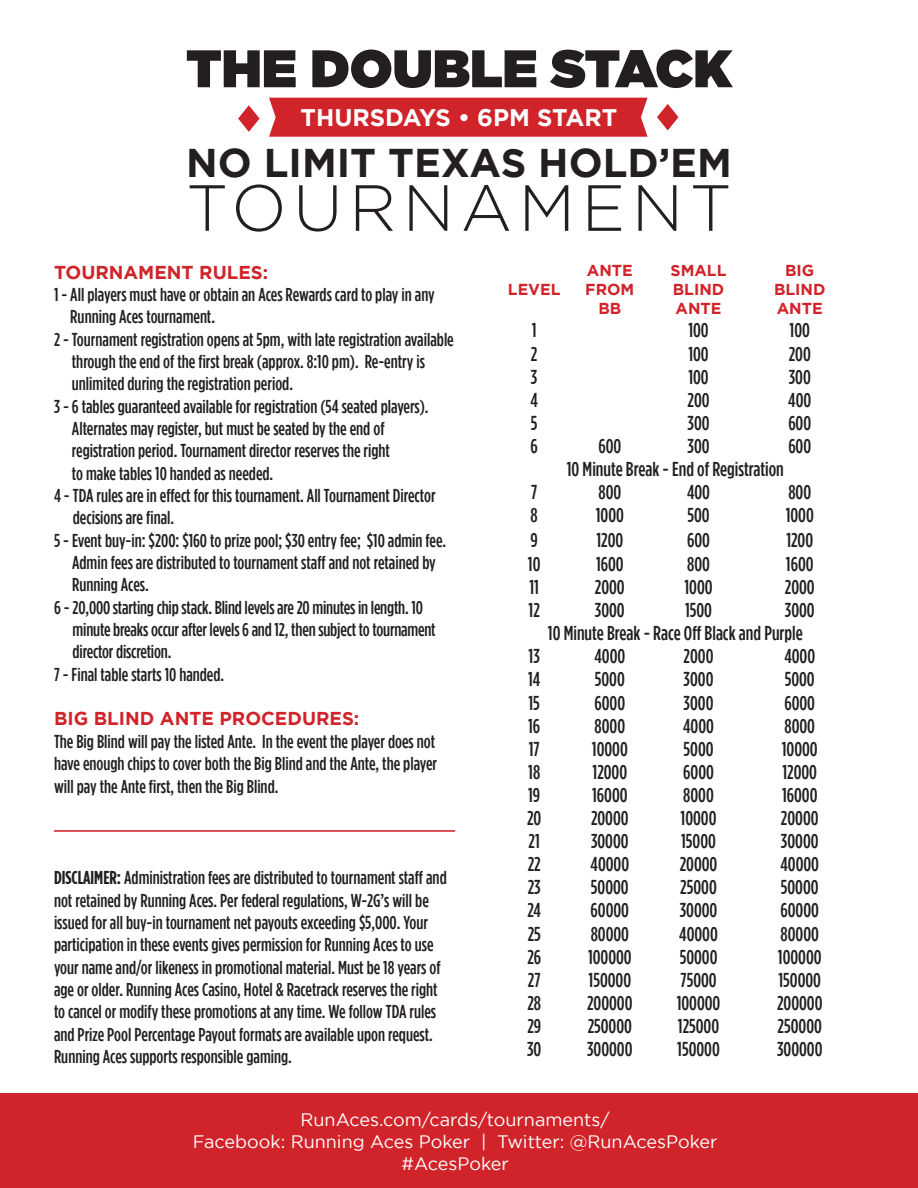
<style>
.page{position:relative;width:918px;height:1188px;background:#fff}
.page>*{position:absolute;margin:0;border:0;box-sizing:border-box;transform-origin:0 0}
.t1{font:300 65.1px "Gotham HTF";letter-spacing:.1em;color:#231f20}
.t2{font:900 52.8px "Gotham HTF";color:#231f20}
.t3{font:700 40.05px "Gotham HTF";color:#231f20}
.t4{font:700 24px "Gotham HTF";color:#fff}
.t5{font:500 condensed 20.1px "Gotham HTF";color:#231f20}
.t6{font:500 condensed 18.6px/22.4px "Gotham HTF";color:#231f20}
.t7{font:700 18.6px "Gotham HTF";color:#d1232a}
.t8{font:18px/21.6px "Gotham HTF";color:#fff;text-align:center}
.t9{font:700 15.9px/19px "Gotham HTF";color:#d1232a;text-align:center}
.s1{font-weight:700;font-stretch:normal;color:#d1232a}
.s2{font-weight:700}
</style>
<div class="page">
<hr style="left:54px;top:830px;width:401px;height:2px;background:#d1232a">
<div style="left:0;top:1094px;width:918px;height:94px;background:#d1232a"></div>
<div style="left:269px;top:98px;width:379px;height:39px;background:#d1232a"></div>
<svg style="left:657px;top:104px;width:21px;height:26px"></svg>
<svg style="left:238px;top:105px;width:22px;height:27px"></svg>
<p class="t2" style="left:186px;top:38px;width:547px">THE DOUBLE STACK</p>
<p class="t4" style="left:301px;top:103px;width:318px">THURSDAYS • 6PM START</p>
<p class="t3" style="left:186px;top:139px;width:547px">NO LIMIT TEXAS HOLD’EM</p>
<p class="t1" style="left:186px;top:172px;width:547px">TOURNAMENT</p>
<p class="t7" style="left:54px;top:261px;width:216px">TOURNAMENT RULES:</p>
<p class="t6" style="left:70px;top:283px;width:366px;text-indent:-16px">1 - All players must have or obtain an Aces Rewards card to play in any<br>Running Aces tournament.</p>
<p class="t6" style="left:72px;top:327px;width:383px;text-indent:-18px">2 - Tournament registration opens at 5pm, with late registration available through the end of the first break (approx. 8:10 pm). Re-entry is unlimited during the registration period.</p>
<p class="t6" style="left:72px;top:394px;width:358px;text-indent:-18px">3 - 6 tables guaranteed available for registration (54 seated players).<br>Alternates may register, but must be seated by the end of registration period. Tournament director reserves the right<br>to make tables 10 handed as needed.</p>
<p class="t6" style="left:73px;top:484px;width:364px;text-indent:-19px">4 - TDA rules are in effect for this tournament. All Tournament Director decisions are final.</p>
<p class="t6" style="left:72px;top:529px;width:376px;text-indent:-18px">5 - Event buy-in: $200: $160 to prize pool; $30 entry fee; $10 admin fee.<br>Admin fees are distributed to tournament staff and not retained by<br>Running Aces.</p>
<p class="t6" style="left:73px;top:596px;width:365px;text-indent:-19px">6 - 20,000 starting chip stack.Blind levels are 20 minutes in length. 10 minute breaks occur after levels 6 and 12, then subject to tournament director discretion.</p>
<p class="t6" style="left:54px;top:663px;width:172px">7 - Final table starts 10 handed.</p>
<p class="t6" style="left:54px;top:707px;width:385px"><span class="s1">BIG BLIND ANTE PROCEDURES:<br></span>The Big Blind will pay the listed Ante. In the event the player does not have enough chips to cover both the Big Blind and the Ante, the player will pay the Ante first, then the Big Blind.</p>
<p class="t6" style="left:54px;top:866px;width:394px"><span class="s2">DISCLAIMER:</span> Administration fees are distributed to tournament staff and not retained by Running Aces. Per federal regulations, W-2G’s will be issued for all buy-in tournament net payouts exceeding $5,000. Your participation in these events gives permission for Running Aces to use your name and/or likeness in promotional material. Must be 18 years of age or older. Running Aces Casino, Hotel &amp; Racetrack reserves the right to cancel or modify these promotions at any time. We follow TDA rules and Prize Pool Percentage Payout formats are available upon request.<br>Running Aces supports responsible gaming.</p>
<p class="t9" style="left:508px;top:280px;width:54px">LEVEL</p>
<p class="t9" style="left:585px;top:261px;width:51px">ANTE<br>FROM<br>BB</p>
<p class="t9" style="left:671px;top:261px;width:58px;text-align:left">SMALL<br>BLIND<br>ANTE</p>
<p class="t9" style="left:774px;top:261px;width:53px">BIG<br>BLIND<br>ANTE</p>
<p class="t5" style="left:532px;top:319px;width:6px">1</p>
<p class="t5" style="left:688px;top:319px;width:22px">100</p>
<p class="t5" style="left:790px;top:319px;width:22px">100</p>
<p class="t5" style="left:531px;top:342px;width:8px">2</p>
<p class="t5" style="left:688px;top:342px;width:22px">100</p>
<p class="t5" style="left:789px;top:342px;width:24px">200</p>
<p class="t5" style="left:531px;top:366px;width:8px">3</p>
<p class="t5" style="left:688px;top:366px;width:22px">100</p>
<p class="t5" style="left:789px;top:366px;width:24px">300</p>
<p class="t5" style="left:530px;top:389px;width:9px">4</p>
<p class="t5" style="left:688px;top:389px;width:24px">200</p>
<p class="t5" style="left:788px;top:389px;width:25px">400</p>
<p class="t5" style="left:531px;top:412px;width:8px">5</p>
<p class="t5" style="left:688px;top:412px;width:24px">300</p>
<p class="t5" style="left:788px;top:412px;width:24px">600</p>
<p class="t5" style="left:531px;top:435px;width:9px">6</p>
<p class="t5" style="left:598px;top:435px;width:24px">600</p>
<p class="t5" style="left:688px;top:435px;width:24px">300</p>
<p class="t5" style="left:788px;top:435px;width:24px">600</p>
<p class="t5" style="left:567px;top:458px;width:219px">10 Minute Break - End of Registration</p>
<p class="t5" style="left:531px;top:481px;width:8px">7</p>
<p class="t5" style="left:598px;top:481px;width:24px">800</p>
<p class="t5" style="left:687px;top:481px;width:25px">400</p>
<p class="t5" style="left:788px;top:481px;width:24px">800</p>
<p class="t5" style="left:531px;top:504px;width:9px">8</p>
<p class="t5" style="left:596px;top:504px;width:30px">1000</p>
<p class="t5" style="left:687px;top:504px;width:24px">500</p>
<p class="t5" style="left:786px;top:504px;width:30px">1000</p>
<p class="t5" style="left:531px;top:528px;width:9px">9</p>
<p class="t5" style="left:596px;top:528px;width:28px">1200</p>
<p class="t5" style="left:687px;top:528px;width:24px">600</p>
<p class="t5" style="left:786px;top:528px;width:28px">1200</p>
<p class="t5" style="left:528px;top:553px;width:14px">10</p>
<p class="t5" style="left:596px;top:553px;width:29px">1600</p>
<p class="t5" style="left:687px;top:553px;width:24px">800</p>
<p class="t5" style="left:786px;top:553px;width:29px">1600</p>
<p class="t5" style="left:529px;top:576px;width:11px">11</p>
<p class="t5" style="left:595px;top:576px;width:31px">2000</p>
<p class="t5" style="left:685px;top:576px;width:30px">1000</p>
<p class="t5" style="left:785px;top:576px;width:31px">2000</p>
<p class="t5" style="left:529px;top:599px;width:13px">12</p>
<p class="t5" style="left:595px;top:599px;width:31px">3000</p>
<p class="t5" style="left:685px;top:599px;width:29px">1500</p>
<p class="t5" style="left:785px;top:599px;width:31px">3000</p>
<p class="t5" style="left:548px;top:622px;width:256px">10 Minute Break - Race Off Black and Purple</p>
<p class="t5" style="left:529px;top:645px;width:13px">13</p>
<p class="t5" style="left:594px;top:645px;width:32px">4000</p>
<p class="t5" style="left:684px;top:645px;width:31px">2000</p>
<p class="t5" style="left:784px;top:645px;width:32px">4000</p>
<p class="t5" style="left:528px;top:668px;width:14px">14</p>
<p class="t5" style="left:595px;top:668px;width:31px">5000</p>
<p class="t5" style="left:684px;top:668px;width:31px">3000</p>
<p class="t5" style="left:785px;top:668px;width:31px">5000</p>
<p class="t5" style="left:529px;top:691px;width:13px">15</p>
<p class="t5" style="left:595px;top:691px;width:32px">6000</p>
<p class="t5" style="left:684px;top:691px;width:31px">3000</p>
<p class="t5" style="left:784px;top:691px;width:32px">6000</p>
<p class="t5" style="left:528px;top:714px;width:14px">16</p>
<p class="t5" style="left:595px;top:714px;width:32px">8000</p>
<p class="t5" style="left:683px;top:714px;width:32px">4000</p>
<p class="t5" style="left:784px;top:714px;width:32px">8000</p>
<p class="t5" style="left:529px;top:738px;width:13px">17</p>
<p class="t5" style="left:592px;top:738px;width:37px">10000</p>
<p class="t5" style="left:684px;top:738px;width:31px">5000</p>
<p class="t5" style="left:782px;top:738px;width:37px">10000</p>
<p class="t5" style="left:528px;top:761px;width:14px">18</p>
<p class="t5" style="left:593px;top:761px;width:36px">12000</p>
<p class="t5" style="left:683px;top:761px;width:32px">6000</p>
<p class="t5" style="left:782px;top:761px;width:36px">12000</p>
<p class="t5" style="left:528px;top:784px;width:14px">19</p>
<p class="t5" style="left:592px;top:784px;width:37px">16000</p>
<p class="t5" style="left:683px;top:784px;width:32px">8000</p>
<p class="t5" style="left:782px;top:784px;width:37px">16000</p>
<p class="t5" style="left:527px;top:807px;width:16px">20</p>
<p class="t5" style="left:591px;top:807px;width:39px">20000</p>
<p class="t5" style="left:681px;top:807px;width:37px">10000</p>
<p class="t5" style="left:781px;top:807px;width:39px">20000</p>
<p class="t5" style="left:529px;top:830px;width:13px">21</p>
<p class="t5" style="left:591px;top:830px;width:39px">30000</p>
<p class="t5" style="left:681px;top:830px;width:36px">15000</p>
<p class="t5" style="left:781px;top:830px;width:39px">30000</p>
<p class="t5" style="left:528px;top:853px;width:14px">22</p>
<p class="t5" style="left:591px;top:853px;width:40px">40000</p>
<p class="t5" style="left:680px;top:853px;width:39px">20000</p>
<p class="t5" style="left:780px;top:853px;width:40px">40000</p>
<p class="t5" style="left:528px;top:876px;width:14px">23</p>
<p class="t5" style="left:591px;top:876px;width:39px">50000</p>
<p class="t5" style="left:680px;top:876px;width:38px">25000</p>
<p class="t5" style="left:781px;top:876px;width:39px">50000</p>
<p class="t5" style="left:527px;top:899px;width:15px">24</p>
<p class="t5" style="left:591px;top:899px;width:40px">60000</p>
<p class="t5" style="left:680px;top:899px;width:39px">30000</p>
<p class="t5" style="left:781px;top:899px;width:40px">60000</p>
<p class="t5" style="left:528px;top:922px;width:15px">25</p>
<p class="t5" style="left:591px;top:922px;width:40px">80000</p>
<p class="t5" style="left:679px;top:922px;width:40px">40000</p>
<p class="t5" style="left:781px;top:922px;width:40px">80000</p>
<p class="t5" style="left:527px;top:945px;width:15px">26</p>
<p class="t5" style="left:588px;top:945px;width:45px">100000</p>
<p class="t5" style="left:680px;top:945px;width:39px">50000</p>
<p class="t5" style="left:778px;top:945px;width:45px">100000</p>
<p class="t5" style="left:528px;top:969px;width:14px">27</p>
<p class="t5" style="left:589px;top:969px;width:44px">150000</p>
<p class="t5" style="left:680px;top:969px;width:38px">75000</p>
<p class="t5" style="left:778px;top:969px;width:44px">150000</p>
<p class="t5" style="left:527px;top:992px;width:15px">28</p>
<p class="t5" style="left:587px;top:992px;width:47px">200000</p>
<p class="t5" style="left:677px;top:992px;width:45px">100000</p>
<p class="t5" style="left:777px;top:992px;width:47px">200000</p>
<p class="t5" style="left:527px;top:1015px;width:15px">29</p>
<p class="t5" style="left:588px;top:1015px;width:46px">250000</p>
<p class="t5" style="left:678px;top:1015px;width:43px">125000</p>
<p class="t5" style="left:778px;top:1015px;width:46px">250000</p>
<p class="t5" style="left:527px;top:1038px;width:16px">30</p>
<p class="t5" style="left:587px;top:1038px;width:47px">300000</p>
<p class="t5" style="left:677px;top:1038px;width:44px">150000</p>
<p class="t5" style="left:777px;top:1038px;width:47px">300000</p>
<p class="t8" style="left:301px;top:1109px;width:311px">RunAces.com/cards/tournaments/</p>
<p class="t8" style="left:193px;top:1130px;width:526px">Facebook: Running Aces Poker | Twitter: @RunAcesPoker #AcesPoker</p>
</div>
